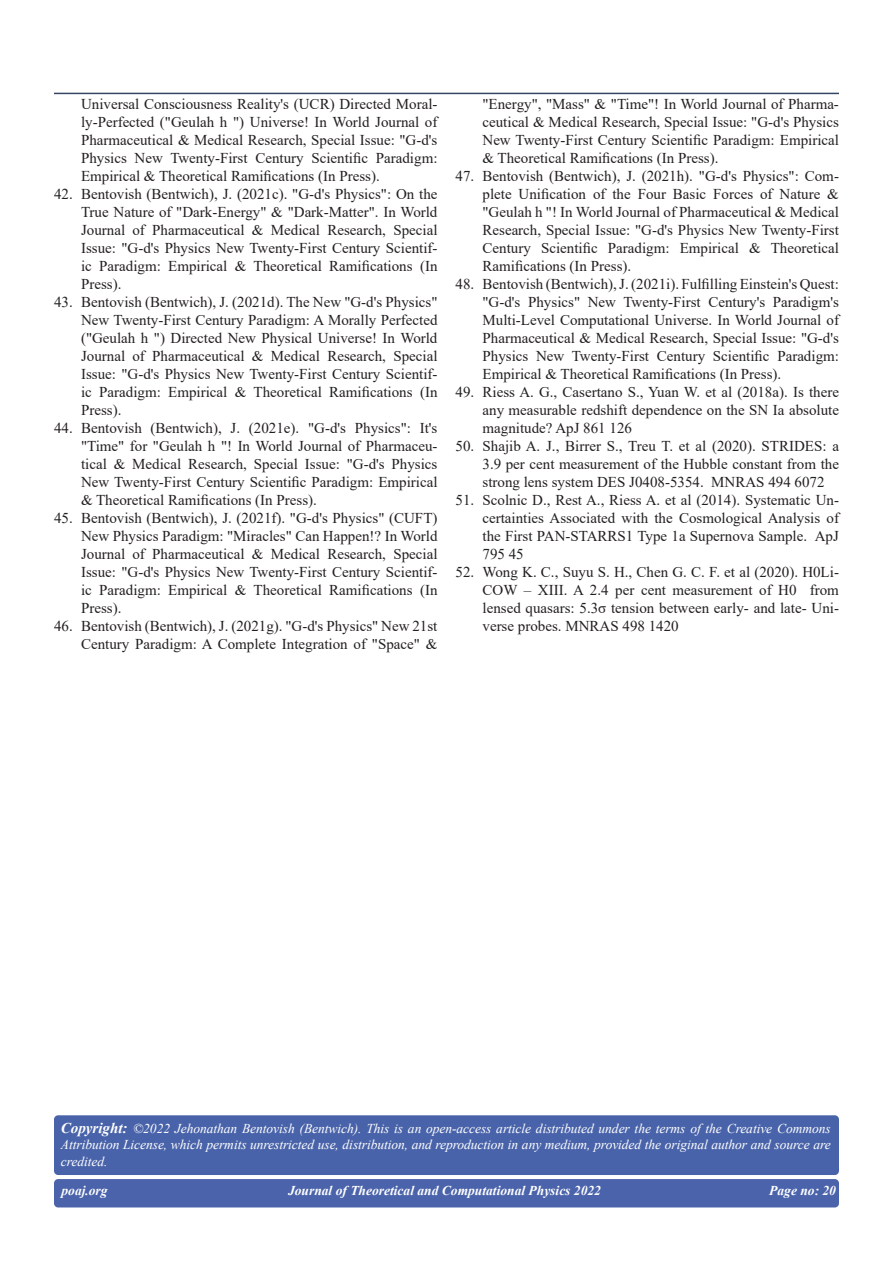
<style>
.page{position:relative;width:893px;height:1263px;background:#fff}
.page>*{position:absolute;margin:0;border:0;box-sizing:border-box;transform-origin:0 0}
.t1{font:15px/18px "Times New Roman";color:#231f20;text-align:justify}
.t2{font:italic 13.5px/16.5px "Times New Roman";letter-spacing:-.005em;color:#fff;text-align:justify}
.t3{font:italic 700 13.5px "Times New Roman";color:#fff}
.t4{font:700 13.5px "Times New Roman";color:#fff}
.s1{font-weight:700;font-size:15px}
</style>
<div class="page">
<hr style="left:54px;top:93px;width:785px;height:1px;background:#354463">
<div style="left:54px;top:1179px;width:785px;height:28px;background:#4a63ab;border-radius:4px"></div>
<div style="left:54px;top:1115px;width:785px;height:60px;background:#4963aa;border-radius:4px"></div>
<p class="t1" style="left:81px;top:95px;width:358px">Universal Consciousness Reality's (UCR) Directed Moral&shy;ly-Perfected ("Geulah h ") Universe! In World Journal of Pharmaceutical &amp; Medical Research, Special Issue: "G-d's Physics New Twenty-First Century Scientific Paradigm:<br>Empirical &amp; Theoretical Ramifications (In Press).</p>
<p class="t1" style="left:81px;top:185px;width:358px;text-indent:-27px">42. Bentovish (Bentwich), J. (2021c). "G-d's Physics": On the True Nature of "Dark-Energy" &amp; "Dark-Matter". In World Journal of Pharmaceutical &amp; Medical Research, Special Issue: "G-d's Physics New Twenty-First Century Scientif&shy;ic Paradigm: Empirical &amp; Theoretical Ramifications (In Press).</p>
<p class="t1" style="left:81px;top:293px;width:358px;text-indent:-27px">43. Bentovish (Bentwich), J. (2021d). The New "G-d's Physics" New Twenty-First Century Paradigm: A Morally Perfected ("Geulah h ") Directed New Physical Universe! In World Journal of Pharmaceutical &amp; Medical Research, Special Issue: "G-d's Physics New Twenty-First Century Scientif&shy;ic Paradigm: Empirical &amp; Theoretical Ramifications (In Press).</p>
<p class="t1" style="left:81px;top:419px;width:358px;text-indent:-27px">44. Bentovish (Bentwich), J. (2021e). "G-d's Physics": It's "Time" for "Geulah h "! In World Journal of Pharmaceu&shy;tical &amp; Medical Research, Special Issue: "G-d's Physics New Twenty-First Century Scientific Paradigm: Empirical &amp; Theoretical Ramifications (In Press).</p>
<p class="t1" style="left:81px;top:509px;width:358px;text-indent:-27px">45. Bentovish (Bentwich), J. (2021f). "G-d's Physics" (CUFT)<br>New Physics Paradigm: "Miracles" Can Happen!? In World Journal of Pharmaceutical &amp; Medical Research, Special Issue: "G-d's Physics New Twenty-First Century Scientif&shy;ic Paradigm: Empirical &amp; Theoretical Ramifications (In Press).</p>
<p class="t1" style="left:54px;top:617px;width:385px;text-align:right">46. Bentovish (Bentwich), J. (2021g). "G-d's Physics" New 21st<br>Century Paradigm: A Complete Integration of "Space" &amp;</p>
<p class="t1" style="left:482px;top:95px;width:358px">"Energy", "Mass" &amp; "Time"! In World Journal of Pharma&shy;ceutical &amp; Medical Research, Special Issue: "G-d's Physics New Twenty-First Century Scientific Paradigm: Empirical &amp; Theoretical Ramifications (In Press).</p>
<p class="t1" style="left:482px;top:167px;width:358px;text-indent:-27px">47. Bentovish (Bentwich), J. (2021h). "G-d's Physics": Com&shy;plete Unification of the Four Basic Forces of Nature &amp; "Geulah h "! In World Journal of Pharmaceutical &amp; Medical Research, Special Issue: "G-d's Physics New Twenty-First Century Scientific Paradigm: Empirical &amp; Theoretical Ramifications (In Press).</p>
<p class="t1" style="left:482px;top:275px;width:358px;text-indent:-27px">48. Bentovish (Bentwich), J. (2021i). Fulfilling Einstein's Quest: "G-d's Physics" New Twenty-First Century's Paradigm's Multi-Level Computational Universe. In World Journal of Pharmaceutical &amp; Medical Research, Special Issue: "G-d's Physics New Twenty-First Century Scientific Paradigm:<br>Empirical &amp; Theoretical Ramifications (In Press).</p>
<p class="t1" style="left:482px;top:383px;width:358px;text-indent:-27px">49. Riess A. G., Casertano S., Yuan W. et al (2018a). Is there any measurable redshift dependence on the SN Ia absolute magnitude? ApJ 861 126</p>
<p class="t1" style="left:482px;top:437px;width:358px;text-indent:-27px">50. Shajib A. J., Birrer S., Treu T. et al (2020). STRIDES: a 3.9 per cent measurement of the Hubble constant from the strong lens system DES J0408-5354. MNRAS 494 6072</p>
<p class="t1" style="left:482px;top:491px;width:358px;text-indent:-27px">51. Scolnic D., Rest A., Riess A. et al (2014). Systematic Un&shy;certainties Associated with the Cosmological Analysis of the First PAN-STARRS1 Type 1a Supernova Sample. ApJ 795 45</p>
<p class="t1" style="left:482px;top:563px;width:358px;text-indent:-27px">52. Wong K. C., Suyu S. H., Chen G. C. F. et al (2020). H0Li-COW – XIII. A 2.4 per cent measurement of H0 from lensed quasars: 5.3σ tension between early- and late- Uni&shy;verse probes. MNRAS 498 1420</p>
<p class="t2" style="left:61px;top:1120px;width:771px"><span class="s1">Copyright:</span> ©2022 Jehonathan Bentovish (Bentwich). This is an open-access article distributed under the terms of the Creative Commons Attribution License, which permits unrestricted use, distribution, and reproduction in any medium, provided the original author and source are credited.</p>
<p class="t3" style="left:62px;top:1181px;width:48px">poaj.org</p>
<p class="t3" style="left:288px;top:1181px;width:314px">Journal of Theoretical and Computational Physics 2022</p>
<p class="t3" style="left:769px;top:1181px;width:68px">Page no: 20</p>
<p class="t4" style="left:426px;top:1183px;width:48px">poaj.orj</p>
</div>
